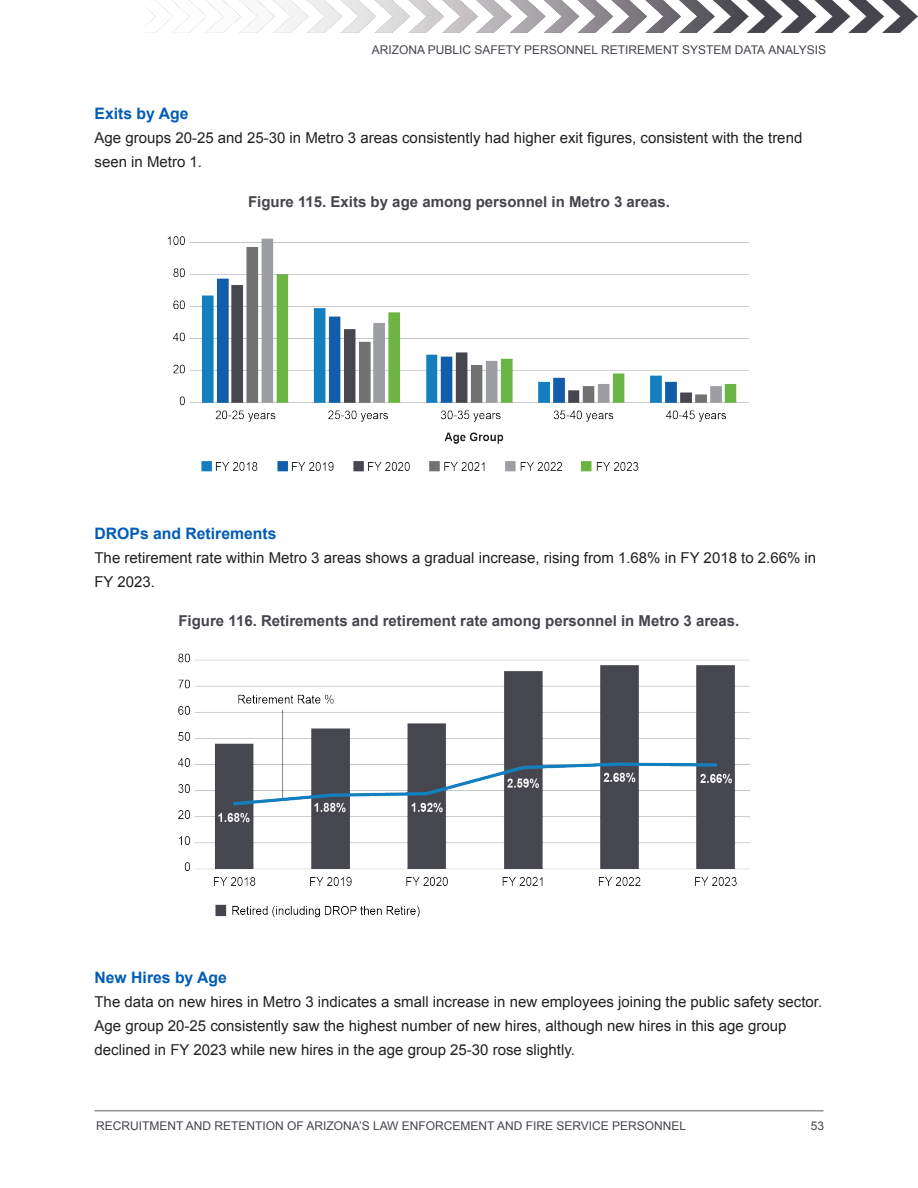
<style>
.page{position:relative;width:918px;height:1188px;background:#fff}
.page>*{position:absolute;margin:0;border:0;box-sizing:border-box;transform-origin:0 0}
.Bold_Subhead_dark_Black{font:700 15.75px "Arial";color:#005cb6}
.body_First{font:15px/24px "Arial";color:#231f20}
.Chart_Title__1875{font:700 15px "Arial";color:#47444d}
.t1{font:12px "Arial";color:#47444d}
</style>
<div class="page">
<hr style="left:94px;top:1110px;width:730px;height:1px;background:#727072">
<svg style="left:746px;top:0;width:172px;height:33px"></svg>
<img style="left:715px;top:0;width:31px;height:33px">
<img style="left:681px;top:0;width:34px;height:33px">
<img style="left:647px;top:0;width:34px;height:33px">
<img style="left:613px;top:0;width:34px;height:33px">
<img style="left:579px;top:0;width:34px;height:33px">
<img style="left:546px;top:0;width:33px;height:33px">
<img style="left:512px;top:0;width:34px;height:33px">
<img style="left:478px;top:0;width:34px;height:33px">
<img style="left:444px;top:0;width:34px;height:33px">
<img style="left:410px;top:0;width:34px;height:33px">
<img style="left:376px;top:0;width:34px;height:33px">
<img style="left:343px;top:0;width:33px;height:33px">
<img style="left:309px;top:0;width:34px;height:33px">
<img style="left:275px;top:0;width:34px;height:33px">
<img style="left:241px;top:0;width:34px;height:33px">
<img style="left:207px;top:0;width:34px;height:33px">
<img style="left:173px;top:0;width:34px;height:33px">
<img style="left:145px;top:0;width:28px;height:33px">
<img style="left:167px;top:236px;width:582px;height:236px">
<img style="left:178px;top:653px;width:571px;height:265px">
<p class="t1" style="left:372px;top:42px;width:456px">ARIZONA PUBLIC SAFETY PERSONNEL RETIREMENT SYSTEM DATA ANALYSIS</p>
<p class="Bold_Subhead_dark_Black" style="left:94px;top:104px;width:95px">Exits by Age</p>
<p class="body_First" style="left:94px;top:126px;width:709px">Age groups 20-25 and 25-30 in Metro 3 areas consistently had higher exit figures, consistent with the trend seen in Metro 1.</p>
<p class="Chart_Title__1875" style="left:248px;top:192px;width:423px">Figure 115. Exits by age among personnel in Metro 3 areas.</p>
<p class="Bold_Subhead_dark_Black" style="left:94px;top:523px;width:184px">DROPs and Retirements</p>
<p class="body_First" style="left:94px;top:546px;width:723px">The retirement rate within Metro 3 areas shows a gradual increase, rising from 1.68% in FY 2018 to 2.66% in<br>FY 2023.</p>
<p class="Chart_Title__1875" style="left:178px;top:611px;width:563px">Figure 116. Retirements and retirement rate among personnel in Metro 3 areas.</p>
<p class="Bold_Subhead_dark_Black" style="left:94px;top:967px;width:134px">New Hires by Age</p>
<p class="body_First" style="left:94px;top:990px;width:729px">The data on new hires in Metro 3 indicates a small increase in new employees joining the public safety sector.<br>Age group 20-25 consistently saw the highest number of new hires, although new hires in this age group declined in FY 2023 while new hires in the age group 25-30 rose slightly.</p>
<p class="t1" style="left:96px;top:1118px;width:592px">RECRUITMENT AND RETENTION OF ARIZONA’S LAW ENFORCEMENT AND FIRE SERVICE PERSONNEL</p>
<p class="t1" style="left:811px;top:1118px;width:15px">53</p>
</div>
